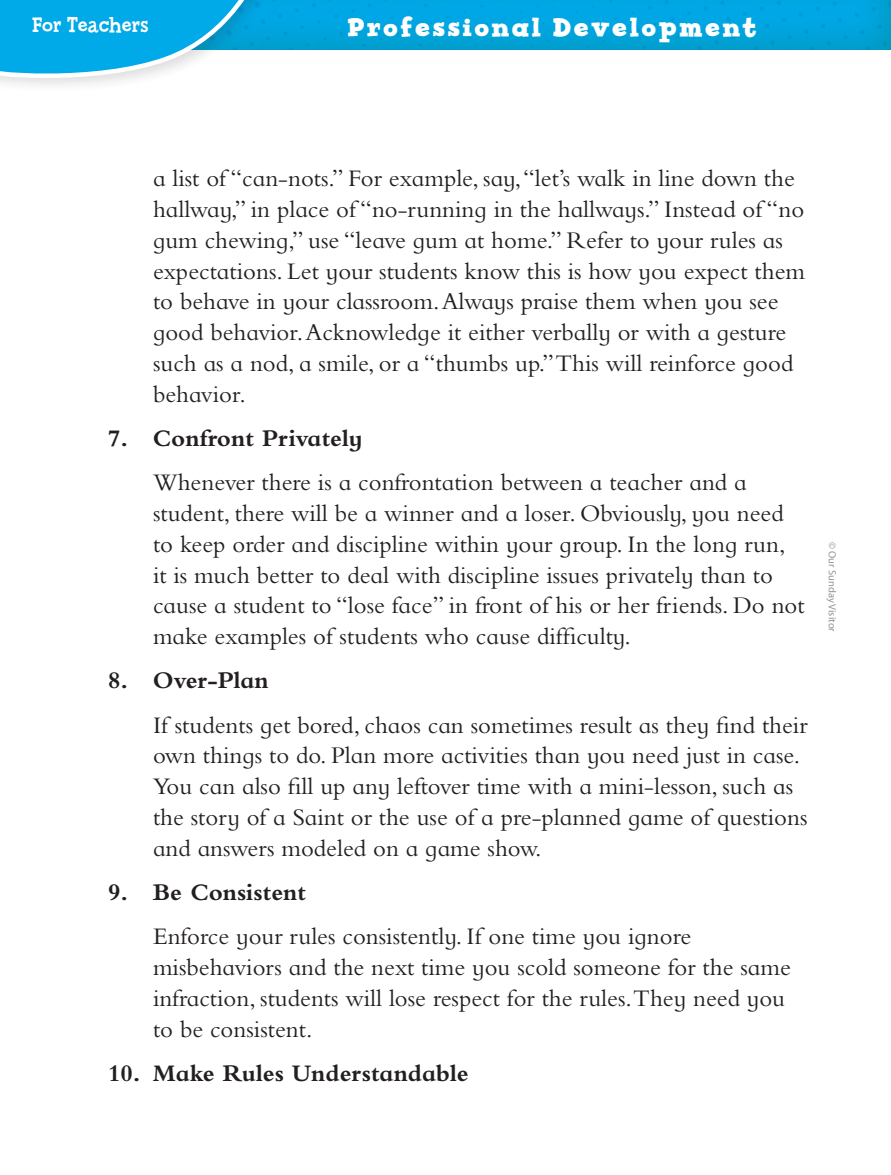
<style>
.page{position:relative;width:891px;height:1175px;background:#fff}
.page>*{position:absolute;margin:0;border:0;box-sizing:border-box;transform-origin:0 0}
.Head_Invite_Discover{font:700 27px "Billy Serif";letter-spacing:.1em;color:#fff}
.Body_Copy_with_Inden{font:24.75px/30.8px "Bembo Infant MT Std";color:#231f20}
.Numbered_List_Bold{font:700 24.75px "Bembo Infant MT Std";color:#231f20}
.Body_Text{font:22.5px "Billy Serif";color:#fff}
.t1{font:10.5px "Myriad Pro";color:#939598}
</style>
<div class="page">
<div style="left:0;top:0;width:891px;height:50px;background:#f7931d;opacity:.3"></div>
<div style="left:0;top:0;width:279px;height:94px;background:#231f20;opacity:.15"></div>
<svg style="left:0;top:0;width:264px;height:84px"></svg>
<p class="Body_Text" style="left:32px;top:12px;width:118px">For Teachers</p>
<p class="Head_Invite_Discover" style="left:348px;top:12px;width:410px">Professional Development</p>
<p class="Body_Copy_with_Inden" style="left:153px;top:163px;width:654px">a list of “can-nots.” For example, say, “let’s walk in line down the hallway,” in place of “no-running in the hallways.” Instead of “no gum chewing,” use “leave gum at home.” Refer to your rules as expectations. Let your students know this is how you expect them to behave in your classroom. Always praise them when you see good behavior. Acknowledge it either verbally or with a gesture such as a nod, a smile, or a “thumbs up.” This will reinforce good behavior.</p>
<p class="Numbered_List_Bold" style="left:108px;top:425px;width:256px">7. Confront Privately</p>
<p class="Body_Copy_with_Inden" style="left:153px;top:467px;width:653px">Whenever there is a confrontation between a teacher and a student, there will be a winner and a loser. Obviously, you need to keep order and discipline within your group. In the long run, it is much better to deal with discipline issues privately than to cause a student to “lose face” in front of his or her friends. Do not make examples of students who cause difficulty.</p>
<p class="Numbered_List_Bold" style="left:108px;top:667px;width:162px">8. Over-Plan</p>
<p class="Body_Copy_with_Inden" style="left:153px;top:709px;width:656px">If students get bored, chaos can sometimes result as they find their own things to do. Plan more activities than you need just in case.<br>You can also fill up any leftover time with a mini-lesson, such as the story of a Saint or the use of a pre-planned game of questions and answers modeled on a game show.</p>
<p class="Numbered_List_Bold" style="left:108px;top:879px;width:199px">9. Be Consistent</p>
<p class="Body_Copy_with_Inden" style="left:153px;top:920px;width:639px">Enforce your rules consistently. If one time you ignore misbehaviors and the next time you scold someone for the same infraction, students will lose respect for the rules.They need you to be consistent.</p>
<p class="Numbered_List_Bold" style="left:108px;top:1059px;width:362px">10. Make Rules Understandable</p>
<p class="t1" style="left:838px;top:542px;width:91px;rotate:90deg">© Our Sunday Visitor</p>
</div>
